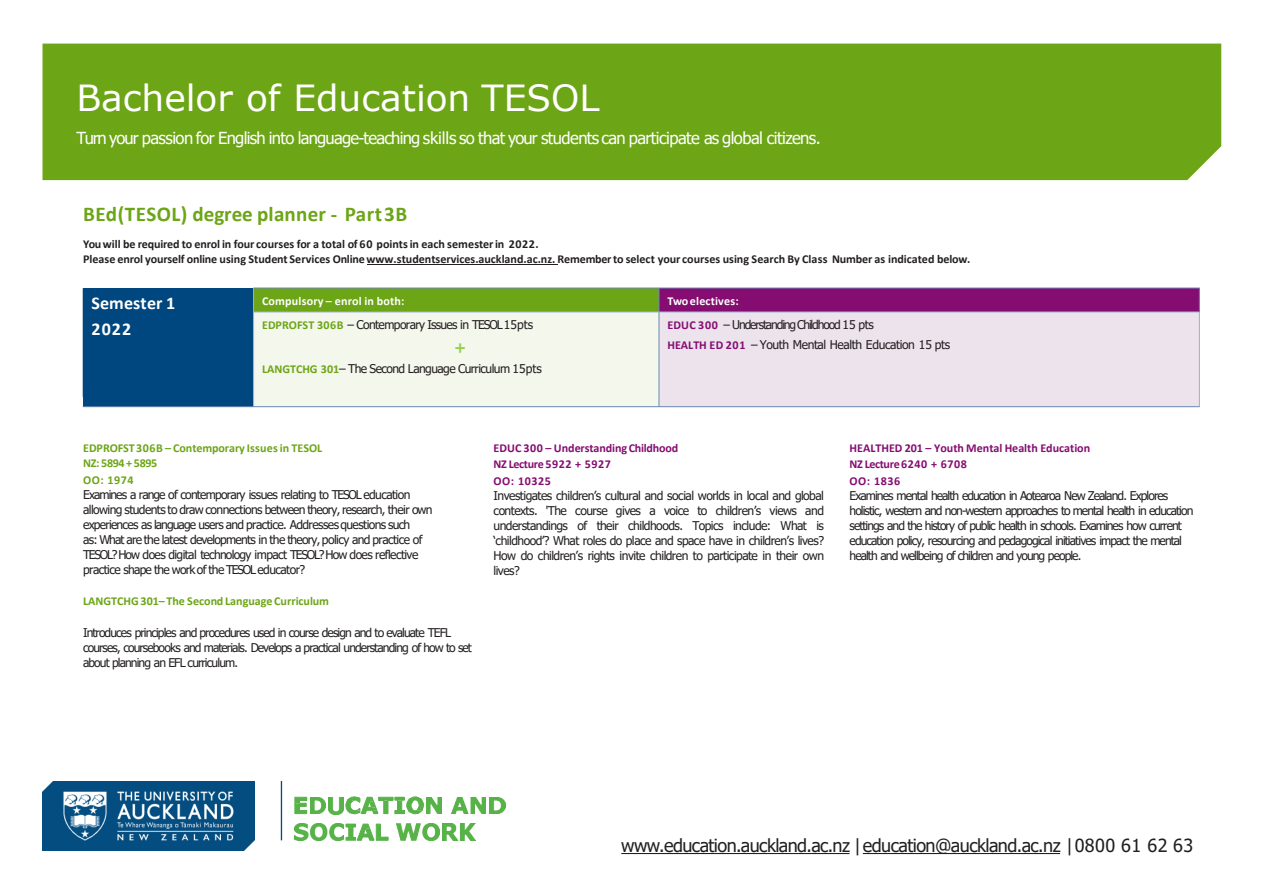
<style>
.page{position:relative;width:1264px;height:894px;background:#fff}
.page>*{position:absolute;margin:0;border:0;box-sizing:border-box;transform-origin:0 0}
.t1{font:36px "Verdana";color:#fff}
.t2{font:700 21px "Calibri";letter-spacing:.01em;color:#6ca515}
.t3{font:18px "Tahoma";letter-spacing:-.03em;color:#231f20}
.t4{font:700 18px "Calibri";letter-spacing:.01em;color:#fff}
.t5{font:16.5px "Tahoma";letter-spacing:-.035em;color:#fff}
.t6{font:700 15px "Tahoma";color:#92d050}
.t7{font:12px/15px "Tahoma";letter-spacing:-.075em;color:#231f20}
.t8{font:12px/15px "Tahoma";letter-spacing:-.05em;color:#231f20}
.t9{font:700 12px "Calibri";letter-spacing:-.005em;color:#231f20}
.t10{font:12px/15px "Tahoma";letter-spacing:-.055em;color:#231f20}
.t11{font:700 12px/15.1px "Calibri";color:#6ca515}
.t12{font:700 12px "Calibri";color:#850c70}
.t13{font:12px "Tahoma";letter-spacing:-.035em;color:#231f20}
.t14{font:700 12px "Calibri";letter-spacing:.015em;color:#fff}
.t15{font:700 12px "Calibri";letter-spacing:-.025em;color:#850c70}
.t16{font:12px "Tahoma";letter-spacing:-.095em;color:#231f20}
.s1{font-family:"Calibri";font-weight:700;color:#6ca515}
.s2{font-family:"Calibri";font-weight:700;color:#850c70}
</style>
<div class="page">
<div style="left:83px;top:288px;width:170px;height:118px;background:#00467f"></div>
<div style="left:253px;top:288px;width:405px;height:24px;background:#6ca515"></div>
<div style="left:658px;top:288px;width:540px;height:24px;background:#850c70"></div>
<div style="left:253px;top:312px;width:405px;height:94px;background:#f4f7ec"></div>
<div style="left:658px;top:312px;width:540px;height:94px;background:#ece3ed"></div>
<svg style="left:253px;top:289px;width:1px;height:22px"></svg>
<hr style="left:253px;top:312px;width:1px;height:95px;background:#9dafce">
<hr style="left:658px;top:288px;width:1px;height:119px;background:#6c89b4">
<hr style="left:253px;top:311px;width:946px;height:1px;background:#9dafce">
<svg style="left:1198px;top:289px;width:1px;height:23px"></svg>
<hr style="left:1198px;top:312px;width:1px;height:95px;background:#9dafce">
<hr style="left:253px;top:288px;width:946px;height:1px;background:#6c89b4">
<hr style="left:83px;top:406px;width:1116px;height:1px;background:#6c89b4">
<hr style="left:366px;top:264px;width:191px;height:1px;background:#231f20">
<div style="left:42px;top:44px;width:1178px;height:136px;background:#6ca515"></div>
<img style="left:42px;top:781px;width:212px;height:69px">
<hr style="left:281px;top:780px;width:1px;height:60px;background:#034d81">
<svg style="left:294px;top:796px;width:13px;height:17px"></svg>
<img style="left:310px;top:797px;width:15px;height:16px">
<img style="left:328px;top:797px;width:15px;height:16px">
<svg style="left:345px;top:796px;width:79px;height:18px"></svg>
<img style="left:426px;top:797px;width:15px;height:16px">
<img style="left:451px;top:797px;width:34px;height:16px">
<img style="left:489px;top:797px;width:16px;height:16px">
<img style="left:294px;top:823px;width:50px;height:17px">
<svg style="left:345px;top:823px;width:43px;height:17px"></svg>
<img style="left:396px;top:823px;width:43px;height:17px">
<img style="left:442px;top:823px;width:33px;height:17px">
<h2 class="t1" style="left:76px;top:74px;width:524px">Bachelor of Education TESOL</h2>
<p class="t5" style="left:76px;top:127px;width:745px">Turn your passion for English into language-teaching skills so that your students can participate as global citizens.</p>
<p class="t2" style="left:83px;top:199px;width:325px">BEd(TESOL) degree planner - Part3B</p>
<p class="t9" style="left:83px;top:236px;width:457px">You will be required to enrol in four courses for a total of 60 points in each semester in 2022.</p>
<p class="t9" style="left:83px;top:250px;width:888px">Please enrol yourself online using Student Services Online www.studentservices.auckland.ac.nz. Remember to select your courses using Search By Class Number as indicated below.</p>
<p class="t4" style="left:91px;top:290px;width:85px">Semester 1</p>
<p class="t4" style="left:91px;top:316px;width:41px">2022</p>
<p class="t14" style="left:262px;top:292px;width:144px">Compulsory – enrol in both:</p>
<p class="t14" style="left:667px;top:292px;width:73px">Two electives:</p>
<p class="t8" style="left:262px;top:317px;width:273px"><span class="s1">EDPROFST 306B</span> – Contemporary Issues in TESOL15pts</p>
<p class="t6" style="left:454px;top:337px;width:14px">+</p>
<p class="t8" style="left:262px;top:362px;width:281px"><span class="s1">LANGTCHG 301</span>– The Second Language Curriculum 15pts</p>
<p class="t16" style="left:667px;top:316px;width:208px"><span class="s2">EDUC 300</span> – Understanding Childhood 15 pts</p>
<p class="t13" style="left:667px;top:337px;width:284px"><span class="s2">HEALTH ED 201</span> – Youth Mental Health Education 15 pts</p>
<p class="t11" style="left:83px;top:440px;width:241px">EDPROFST 306B – Contemporary Issues in TESOL<br>NZ: 5894 + 5895</p>
<p class="t11" style="left:83px;top:472px;width:52px">OO: 1974</p>
<p class="t10" style="left:83px;top:487px;width:351px">Examines a range of contemporary issues relating to TESOL education allowing students to draw connections between theory, research, their own experiences as language users and practice. Addresses questions such</p>
<p class="t8" style="left:83px;top:532px;width:341px">as: What are the latest developments in the theory, policy and practice of<br>TESOL? How does digital technology impact TESOL? How does reflective practice shape the work of the TESOL educator?</p>
<p class="t11" style="left:83px;top:593px;width:247px">LANGTCHG 301– The Second Language Curriculum</p>
<p class="t7" style="left:83px;top:625px;width:390px">Introduces principles and procedures used in course design and to evaluate TEFL courses, coursebooks and materials. Develops a practical understanding of how to set about planning an EFL curriculum.</p>
<p class="t12" style="left:493px;top:439px;width:186px">EDUC 300 – Understanding Childhood</p>
<p class="t15" style="left:493px;top:456px;width:119px">NZ Lecture 5922 + 5927</p>
<p class="t12" style="left:493px;top:472px;width:59px">OO: 10325</p>
<p class="t7" style="left:493px;top:488px;width:332px;text-align:justify">Investigates children’s cultural and social worlds in local and global contexts. 'The course gives a voice to children’s views and understandings of their childhoods. Topics include: What is ‘childhood’? What roles do place and space have in children’s lives?<br>How do children’s rights invite children to participate in their own lives?</p>
<p class="t12" style="left:849px;top:439px;width:242px">HEALTHED 201 – Youth Mental Health Education</p>
<p class="t15" style="left:849px;top:456px;width:119px">NZ Lecture 6240 + 6708</p>
<p class="t12" style="left:849px;top:472px;width:52px">OO: 1836</p>
<p class="t7" style="left:849px;top:488px;width:345px">Examines mental health education in Aotearoa New Zealand. Explores holistic, western and non-western approaches to mental health in education settings and the history of public health in schools. Examines how current education policy, resourcing and pedagogical initiatives impact the mental health and wellbeing of children and young people.</p>
<p class="t3" style="left:621px;top:832px;width:573px">www.education.auckland.ac.nz | education@auckland.ac.nz | 0800 61 62 63</p>
</div>
